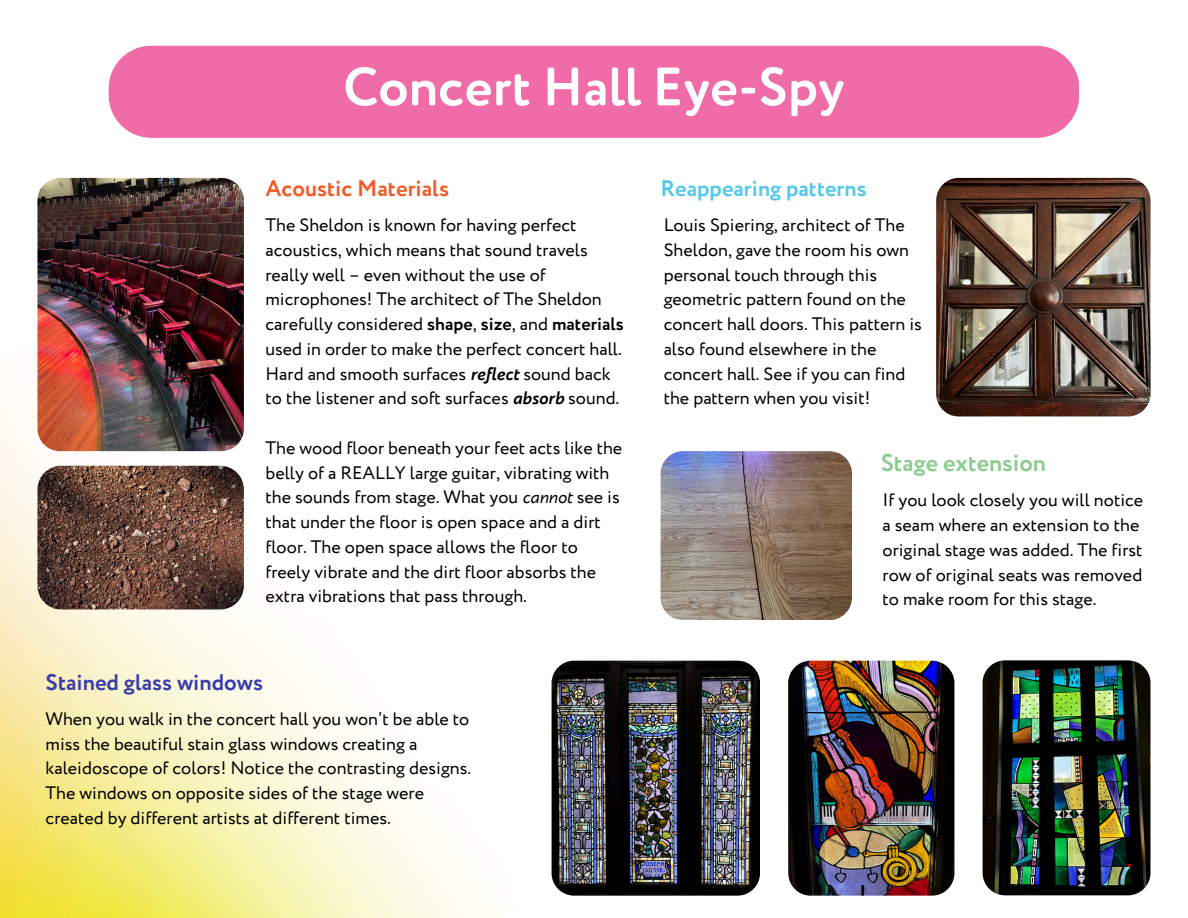
<style>
.page{position:relative;width:1188px;height:918px;background:#fff}
.page>*{position:absolute;margin:0;border:0;box-sizing:border-box;transform-origin:0 0}
.t1{font:700 54px "Circe Rounded";color:#fff}
.t2{font:700 24px "Circe";color:#8ccb8f}
.t3{font:700 22.5px "Circe";color:#383dad}
.t4{font:700 22.5px "Circe";color:#f15a27}
.t5{font:700 22.35px "Circe";color:#53c8eb}
.t6{font:18px/24.8px "Circe";color:#000}
.s1{font-weight:700}
.s2{font-weight:700;font-style:italic}
.s3{font-style:italic}
</style>
<div class="page">
<div style="left:109px;top:46px;width:970px;height:92px;background:#f06ca9"></div>
<img style="left:1px;top:340px;width:655px;height:578px">
<img style="left:37px;top:178px;width:206px;height:273px;border-radius:23px">
<img style="left:37px;top:466px;width:206px;height:143px;border-radius:24px">
<img style="left:788px;top:661px;width:166px;height:235px;border-radius:23px">
<img style="left:983px;top:660px;width:167px;height:235px;border-radius:22px">
<img style="left:552px;top:661px;width:208px;height:235px;border-radius:22px">
<img style="left:936px;top:178px;width:215px;height:238px;border-radius:22px">
<img style="left:661px;top:451px;width:191px;height:169px;border-radius:22px">
<h1 class="t1" style="left:343px;top:64px;width:503px">Concert Hall Eye-Spy</h1>
<p class="t4" style="left:266px;top:173px;width:185px">Acoustic Materials</p>
<p class="t6" style="left:266px;top:214px;width:360px">The Sheldon is known for having perfect acoustics, which means that sound travels really well – even without the use of microphones! The architect of The Sheldon carefully considered <span class="s1">shape</span>, <span class="s1">size</span>, and <span class="s1">materials </span>used in order to make the perfect concert hall.<br>Hard and smooth surfaces <span class="s2">reflect</span> sound back to the listener and soft surfaces <span class="s2">absorb</span> sound.</p>
<p class="t6" style="left:266px;top:436px;width:358px">The wood floor beneath your feet acts like the belly of a REALLY large guitar, vibrating with the sounds from stage. What you <span class="s3">cannot</span> see is that under the floor is open space and a dirt floor. The open space allows the floor to freely vibrate and the dirt floor absorbs the extra vibrations that pass through.</p>
<p class="t3" style="left:46px;top:667px;width:219px">Stained glass windows</p>
<p class="t6" style="left:46px;top:707px;width:427px">When you walk in the concert hall you won’t be able to miss the beautiful stain glass windows creating a kaleidoscope of colors! Notice the contrasting designs.<br>The windows on opposite sides of the stage were created by different artists at different times.</p>
<p class="t5" style="left:661px;top:173px;width:208px">Reappearing patterns</p>
<p class="t6" style="left:664px;top:214px;width:260px">Louis Spiering, architect of The<br>Sheldon, gave the room his own personal touch through this geometric pattern found on the concert hall doors. This pattern is also found elsewhere in the concert hall. See if you can find the pattern when you visit!</p>
<h2 class="t2" style="left:881px;top:447px;width:167px">Stage extension</h2>
<p class="t6" style="left:883px;top:489px;width:262px">If you look closely you will notice a seam where an extension to the original stage was added. The first row of original seats was removed to make room for this stage.</p>
</div>
